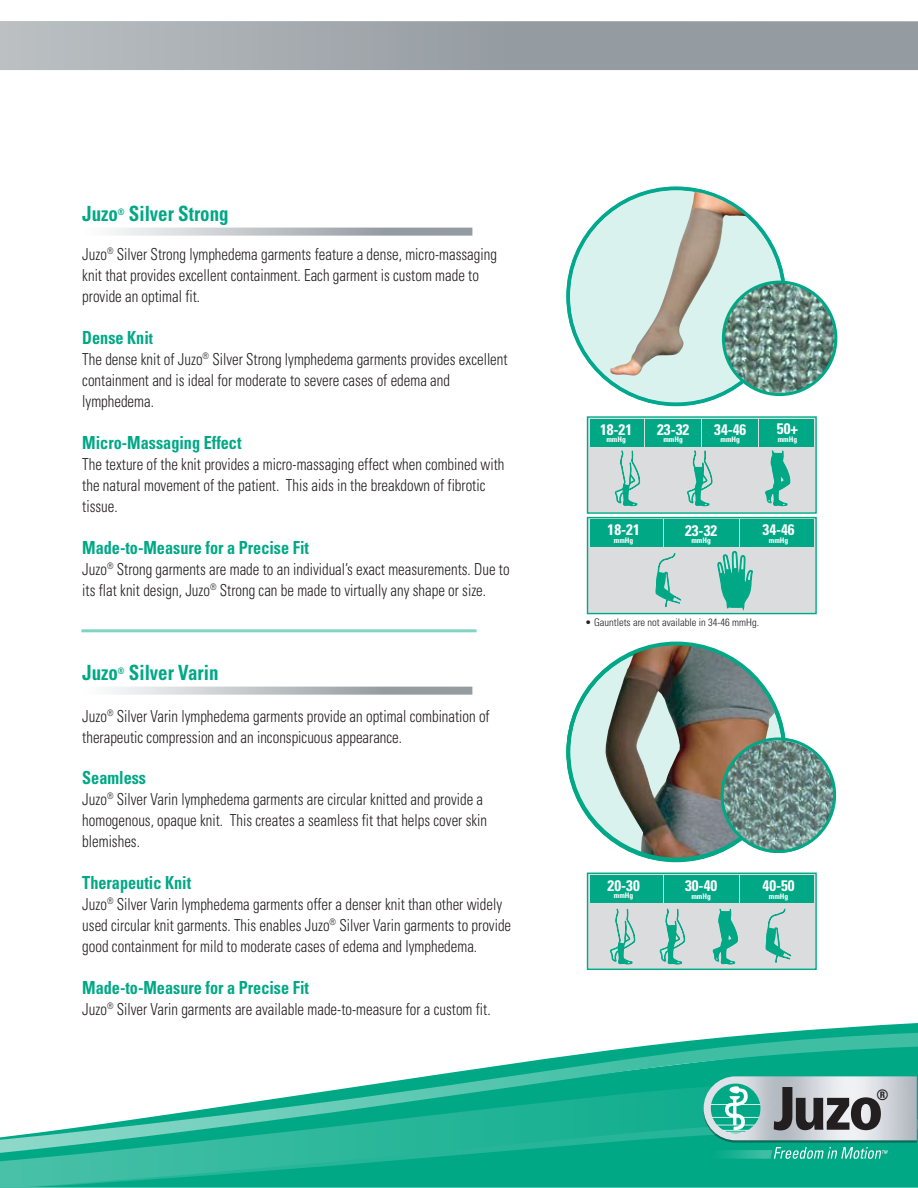
<style>
.page{position:relative;width:918px;height:1188px;background:#fff}
.page>*{position:absolute;margin:0;border:0;box-sizing:border-box;transform-origin:0 0}
.t1{font:700 condensed 21px "Univers";color:#00a886;scale:.9 1}
.t2{font:700 condensed 18px "Univers";color:#00a886;scale:.9 1}
.t3{font:300 condensed 16.5px/21px "Univers";color:#231f20;scale:.9 1}
.t4{font:700 condensed 15.3px "Univers";color:#fff}
.t5{font:700 condensed 14.55px "Univers";color:#231f20}
.t6{font:300 condensed 10.5px "Univers";color:#231f20}
.t7{font:700 condensed 9px "Univers";color:#00a886;scale:.9 1}
.t8{font:700 condensed 7.65px "Univers";color:#fff}
.s1{font-size:16.5px}
</style>
<div class="page">
<svg style="left:111px;top:228px;width:361px;height:8px;background:#bcc1c4"></svg>
<svg style="left:111px;top:687px;width:361px;height:8px;background:#bcc0c3"></svg>
<svg style="left:771px;top:1023px;width:147px;height:10px"></svg>
<svg style="left:422px;top:1033px;width:496px;height:44px"></svg>
<svg style="left:0;top:1077px;width:918px;height:111px"></svg>
<div style="left:0;top:21px;width:918px;height:49px;background:linear-gradient(to right,#b4b9bc,#8c9399)"></div>
<img style="left:704px;top:1076px;width:213px;height:3px">
<svg style="left:704px;top:1079px;width:213px;height:80px;background:#7baea7"></svg>
<div style="left:568px;top:188px;width:216px;height:216px;background:#d9f2ee;border-radius:50%"></div>
<div style="left:587px;top:416px;width:230px;height:98px;background:#dadcde"></div>
<div style="left:590px;top:419px;width:53px;height:28px;background:#00a886"></div>
<div style="left:645px;top:419px;width:56px;height:28px;background:#00a886"></div>
<div style="left:702px;top:419px;width:56px;height:28px;background:#00a886"></div>
<div style="left:760px;top:419px;width:54px;height:28px;background:#00a886"></div>
<svg style="left:615px;top:450px;width:25px;height:57px"></svg>
<svg style="left:687px;top:450px;width:25px;height:56px"></svg>
<svg style="left:765px;top:450px;width:26px;height:56px"></svg>
<div style="left:587px;top:517px;width:230px;height:97px;background:#dadcde"></div>
<div style="left:590px;top:520px;width:73px;height:27px;background:#00a886"></div>
<div style="left:664px;top:520px;width:75px;height:27px;background:#00a886"></div>
<div style="left:740px;top:520px;width:74px;height:27px;background:#00a886"></div>
<svg style="left:655px;top:553px;width:26px;height:54px"></svg>
<svg style="left:717px;top:551px;width:37px;height:64px"></svg>
<div style="left:587px;top:416px;width:230px;height:98px;border:1px solid #00a886"></div>
<div style="left:587px;top:517px;width:230px;height:97px;border:1px solid #00a886"></div>
<div style="left:568px;top:644px;width:216px;height:216px;background:#d9f2ee;border-radius:50%"></div>
<hr style="left:81px;top:629px;width:396px;height:3px;background:#80d4c3">
<img style="left:610px;top:190px;width:139px;height:186px">
<img style="left:724px;top:282px;width:113px;height:113px;border-radius:56px">
<div style="left:722px;top:281px;width:115px;height:115px;border:3px solid #00a886;border-radius:50%"></div>
<img style="left:606px;top:645px;width:171px;height:216px">
<img style="left:722px;top:741px;width:112px;height:112px;border-radius:56px">
<div style="left:721px;top:737px;width:115px;height:116px;border:3px solid #00a886;border-radius:50%"></div>
<div style="left:587px;top:873px;width:230px;height:97px;background:#dadcde"></div>
<div style="left:590px;top:875px;width:73px;height:28px;background:#00a886"></div>
<div style="left:664px;top:875px;width:75px;height:28px;background:#00a886"></div>
<div style="left:740px;top:875px;width:74px;height:28px;background:#00a886"></div>
<svg style="left:766px;top:909px;width:25px;height:54px"></svg>
<div style="left:587px;top:873px;width:230px;height:97px;border:1px solid #00a886"></div>
<svg style="left:610px;top:908px;width:26px;height:62px"></svg>
<svg style="left:660px;top:908px;width:25px;height:57px"></svg>
<svg style="left:713px;top:909px;width:25px;height:56px"></svg>
<p class="t1" style="left:82px;top:201px;width:41px">Juzo</p>
<p class="t7" style="left:118px;top:207px;width:9px">®</p>
<p class="t1" style="left:129px;top:201px;width:112px">Silver Strong</p>
<p class="t3" style="left:82px;top:244px;width:462px">Juzo<sup>®</sup> Silver Strong lymphedema garments feature a dense, micro-massaging knit that provides excellent containment. Each garment is custom made to provide an optimal fit.</p>
<p class="t2" style="left:82px;top:327px;width:80px">Dense Kni<span class="s1">t</span></p>
<p class="t3" style="left:82px;top:349px;width:474px">The dense knit of Juzo<sup>®</sup> Silver Strong lymphedema garments provides excellent containment and is ideal for moderate to severe cases of edema and lymphedema.</p>
<p class="t2" style="left:82px;top:432px;width:178px">Micro-Massaging Effect</p>
<p class="t3" style="left:82px;top:454px;width:471px">The texture of the knit provides a micro-massaging effect when combined with the natural movement of the patient. This aids in the breakdown of fibrotic tissue.</p>
<p class="t2" style="left:82px;top:537px;width:253px">Made-to-Measure for a Precise Fit</p>
<p class="t3" style="left:82px;top:559px;width:476px">Juzo<sup>®</sup> Strong garments are made to an individual’s exact measurements. Due to its flat knit design, Juzo<sup>®</sup> Strong can be made to virtually any shape or size.</p>
<p class="t1" style="left:82px;top:660px;width:41px">Juzo</p>
<p class="t7" style="left:118px;top:666px;width:9px">®</p>
<p class="t1" style="left:129px;top:660px;width:101px">Silver Varin</p>
<p class="t3" style="left:82px;top:706px;width:454px">Juzo<sup>®</sup> Silver Varin lymphedema garments provide an optimal combination of therapeutic compression and an inconspicuous appearance.</p>
<p class="t2" style="left:82px;top:766px;width:72px">Seamless</p>
<p class="t3" style="left:82px;top:788px;width:451px">Juzo<sup>®</sup> Silver Varin lymphedema garments are circular knitted and provide a homogenous, opaque knit. This creates a seamless fit that helps cover skin blemishes.</p>
<p class="t2" style="left:82px;top:871px;width:123px">Therapeutic Knit</p>
<p class="t3" style="left:82px;top:893px;width:478px">Juzo<sup>®</sup> Silver Varin lymphedema garments offer a denser knit than other widely used circular knit garments. This enables Juzo<sup>®</sup> Silver Varin garments to provide good containment for mild to moderate cases of edema and lymphedema.</p>
<p class="t2" style="left:82px;top:976px;width:253px">Made-to-Measure for a Precise Fit</p>
<p class="t3" style="left:82px;top:998px;width:455px">Juzo<sup>®</sup> Silver Varin garments are available made-to-measure for a custom fit.</p>
<p class="t4" style="left:600px;top:420px;width:34px">18-21</p>
<p class="t8" style="left:606px;top:435px;width:21px">mmHg</p>
<p class="t4" style="left:657px;top:420px;width:34px">23-32</p>
<p class="t8" style="left:663px;top:435px;width:21px">mmHg</p>
<p class="t4" style="left:714px;top:420px;width:34px">34-46</p>
<p class="t8" style="left:721px;top:435px;width:21px">mmHg</p>
<p class="t4" style="left:777px;top:419px;width:23px">50+</p>
<p class="t8" style="left:778px;top:434px;width:21px">mmHg</p>
<p class="t4" style="left:608px;top:520px;width:34px">18-21</p>
<p class="t8" style="left:614px;top:535px;width:21px">mmHg</p>
<p class="t4" style="left:685px;top:521px;width:34px">23-32</p>
<p class="t8" style="left:691px;top:536px;width:21px">mmHg</p>
<p class="t4" style="left:763px;top:521px;width:34px">34-46</p>
<p class="t8" style="left:769px;top:536px;width:21px">mmHg</p>
<p class="t6" style="left:585px;top:616px;width:175px">• Gauntlets are not available in 34-46 mmHg.</p>
<p class="t4" style="left:608px;top:876px;width:34px">20-30</p>
<p class="t8" style="left:614px;top:891px;width:21px">mmHg</p>
<p class="t4" style="left:685px;top:877px;width:34px">30-40</p>
<p class="t8" style="left:691px;top:892px;width:21px">mmHg</p>
<p class="t4" style="left:763px;top:876px;width:34px">40-50</p>
<p class="t8" style="left:769px;top:891px;width:21px">mmHg</p>
<p class="t5" style="left:877px;top:1086px;width:14px">®</p>
</div>
